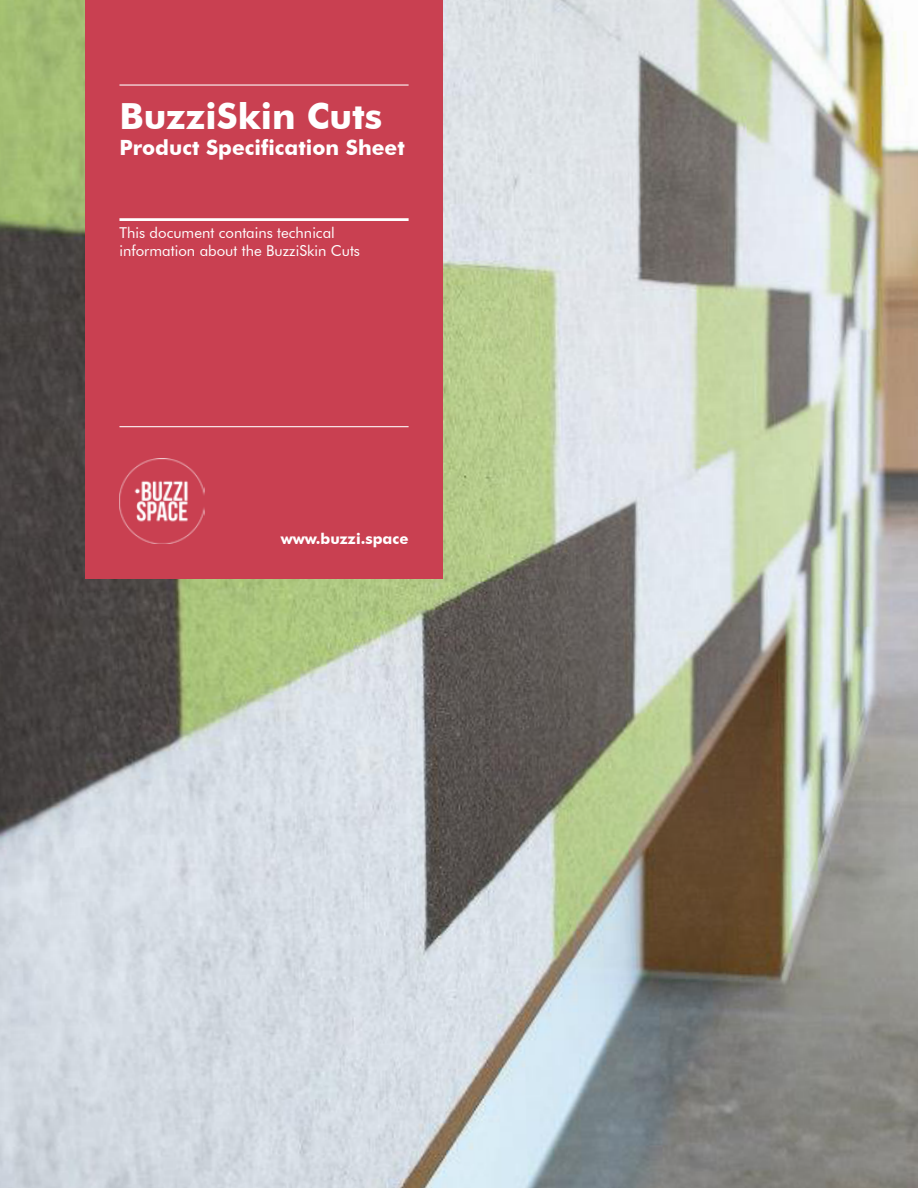
<style>
.page{position:relative;width:918px;height:1188px;background:#fff}
.page>*{position:absolute;margin:0;border:0;box-sizing:border-box;transform-origin:0 0}
.t1{font:700 36px "Futura BT";color:#fff}
.t2{font:700 21px "Futura BT";color:#fff}
.t3{font:15px/18px "Futura BT";color:#fff}
.t4{font:700 15px "Futura BT";color:#fff}
</style>
<div class="page">
<img style="left:0;top:0;width:918px;height:1188px">
<div style="left:85px;top:0;width:358px;height:578px;background:#c94051"></div>
<img style="left:119px;top:459px;width:85px;height:85px">
<hr style="left:119px;top:85px;width:290px;height:1px;background:#fff">
<hr style="left:119px;top:426px;width:290px;height:1px;background:#fff">
<hr style="left:119px;top:218px;width:290px;height:3px;background:#fff">
<h1 class="t1" style="left:119px;top:95px;width:264px">BuzziSkin Cuts</h1>
<h2 class="t2" style="left:119px;top:134px;width:287px">Product Specification Sheet</h2>
<p class="t3" style="left:119px;top:223px;width:242px">This document contains technical information about the BuzziSkin Cuts</p>
<p class="t4" style="left:281px;top:530px;width:129px">www.buzzi.space</p>
</div>
